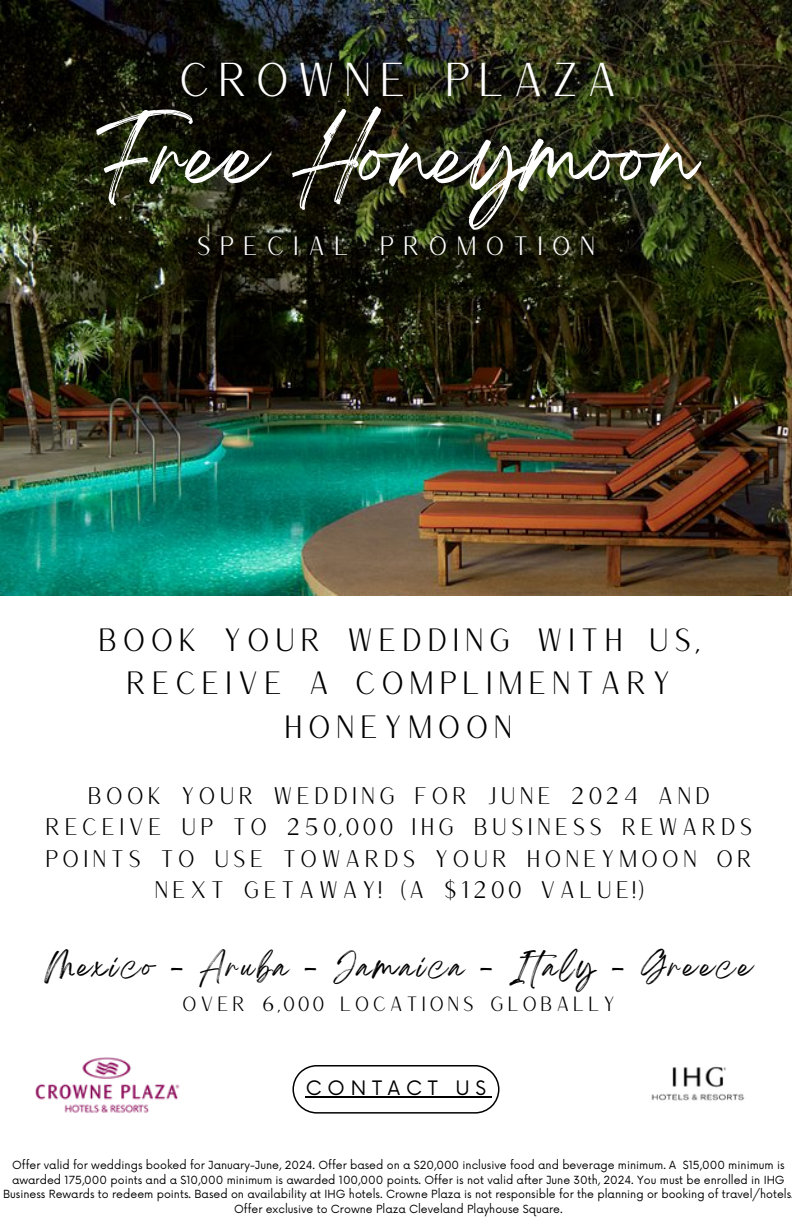
<style>
.page{position:relative;width:792px;height:1224px;background:#fff}
.page>*{position:absolute;margin:0;border:0;box-sizing:border-box;transform-origin:0 0}
.t1{font:74.4px "Breathing";color:#fff}
.t2{font:46.2px "Versailles";letter-spacing:.125em;color:#fff}
.t3{font:31.4px/43.6px "Versailles";letter-spacing:.125em;color:#000;text-align:center}
.t4{font:26.2px "Breathing";letter-spacing:.125em;color:#000}
.t5{font:25.8px "Versailles";letter-spacing:.3em;color:#fff}
.t6{font:23.4px/31.6px "Versailles";letter-spacing:.125em;color:#000;text-align:center}
.t7{font:20.2px "Versailles";letter-spacing:.125em;color:#000}
.t8{font:19.4px "Now";letter-spacing:.3em;color:#000}
.t9{font:11px/14.6px "Now";color:#000;text-align:center}
</style>
<div class="page">
<svg style="left:292px;top:1065px;width:207px;height:48px"></svg>
<hr style="left:306px;top:1097px;width:186px;height:1px;background:#000">
<img style="left:36px;top:1058px;width:144px;height:55px">
<img style="left:0;top:0;width:792px;height:596px">
<img style="left:651px;top:1066px;width:94px;height:35px">
<p class="t2" style="left:178px;top:49px;width:442px">CROWNE PLAZA</p>
<p class="t1" style="left:96px;top:134px;width:601px">Free Honeymoon</p>
<p class="t5" style="left:196px;top:229px;width:401px">SPECIAL PROMOTION</p>
<p class="t3" style="left:97px;top:616px;width:604px">BOOK YOUR WEDDING WITH US,<br>RECEIVE A COMPLIMENTARY<br>HONEYMOON</p>
<p class="t6" style="left:45px;top:779px;width:710px">BOOK YOUR WEDDING FOR JUNE 2024 AND RECEIVE UP TO 250,000 IHG BUSINESS REWARDS POINTS TO USE TOWARDS YOUR HONEYMOON OR NEXT GETAWAY! (A $1200 VALUE!)</p>
<p class="t4" style="left:45px;top:958px;width:709px">Mexico - Aruba - Jamaica - Italy - Greece</p>
<p class="t7" style="left:182px;top:991px;width:435px">OVER 6,000 LOCATIONS GLOBALLY</p>
<p class="t8" style="left:306px;top:1077px;width:182px">CONTACT US</p>
<p class="t9" style="left:3px;top:1159px;width:790px">Offer valid for weddings booked for January-June, 2024. Offer based on a $20,000 inclusive food and beverage minimum. A $15,000 minimum is awarded 175,000 points and a $10,000 minimum is awarded 100,000 points. Offer is not valid after June 30th, 2024. You must be enrolled in IHG Business Rewards to redeem points. Based on availability at IHG hotels. Crowne Plaza is not responsible for the planning or booking of travel/hotels Offer exclusive to Crowne Plaza Cleveland Playhouse Square.</p>
</div>
